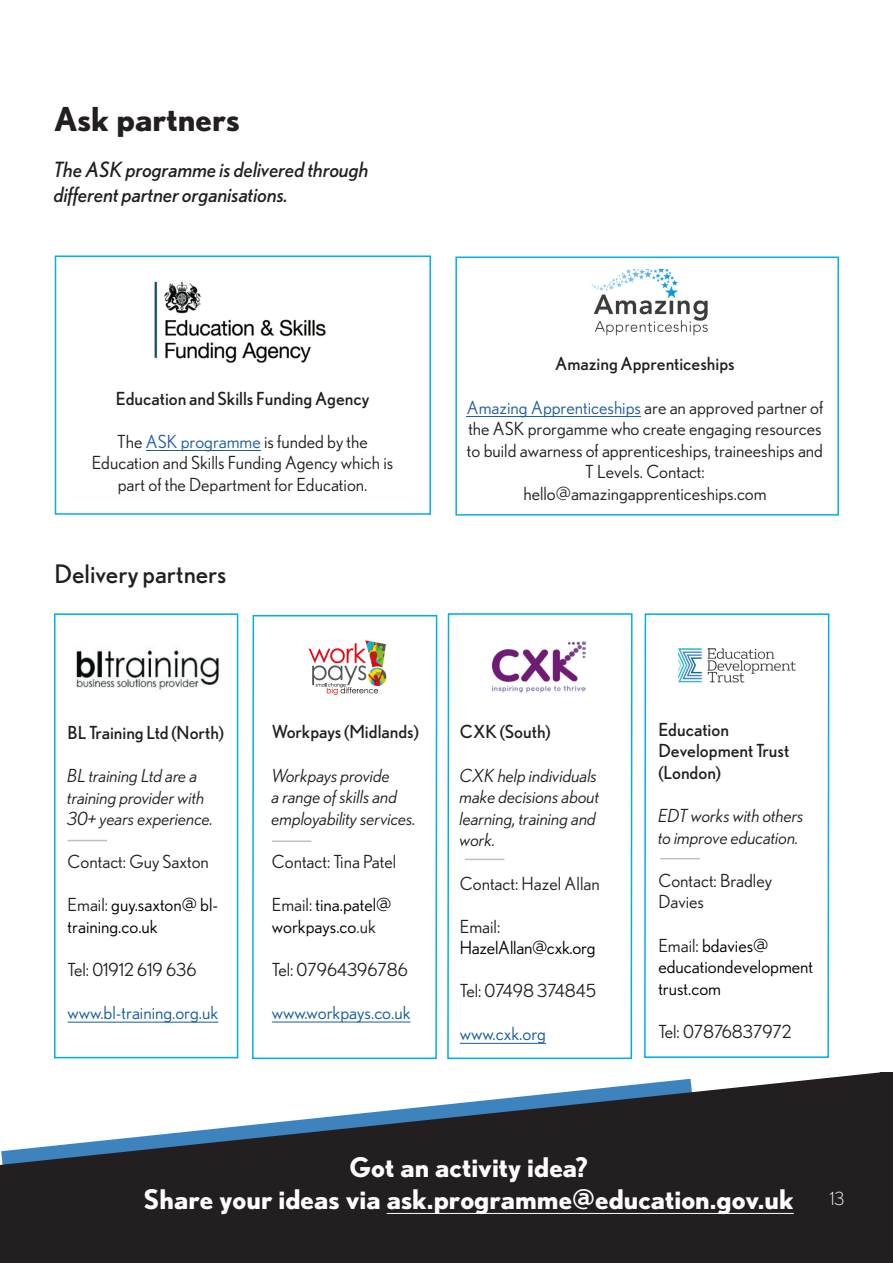
<style>
.page{position:relative;width:893px;height:1263px;background:#fff}
.page>*{position:absolute;margin:0;border:0;box-sizing:border-box;transform-origin:0 0}
.t1{font:700 33px "Nobel";color:#231f20}
.t2{font:700 27px/32.4px "Nobel";color:#fff;text-align:center}
.t3{font:25.5px "Nobel";color:#231f20}
.t4{font:italic 21px/24.9px "Nobel";color:#231f20}
.t5{font:18px/21.6px "Nobel";color:#231f20;text-align:center}
.t6{font:italic 18px/21.6px "Nobel";color:#231f20}
.t7{font:18px/21.6px "Nobel";color:#231f20}
.t8{font:18px/21.6px "Nobel";color:#000}
.t9{font:18px "Nobel";color:#175d9e}
.t10{font:300 18px "Nobel";color:#fff}
.s1{color:#205e9f}
.s2{color:#231f20}
</style>
<div class="page">
<div style="left:0;top:1165px;width:893px;height:98px;background:#231f20"></div>
<svg style="left:1px;top:1072px;width:879px;height:142px;fill:#231f20"></svg>
<svg style="left:644px;top:613px;width:186px;height:445px"></svg>
<svg style="left:447px;top:613px;width:186px;height:447px"></svg>
<svg style="left:252px;top:614px;width:186px;height:446px"></svg>
<div style="left:55px;top:255px;width:376px;height:260px;border:2px solid #00aeef"></div>
<div style="left:455px;top:257px;width:384px;height:259px;border:2px solid #00aeef"></div>
<div style="left:54px;top:613px;width:184px;height:445px;border:2px solid #00aeef"></div>
<img style="left:154px;top:281px;width:172px;height:82px">
<img style="left:76px;top:650px;width:144px;height:40px">
<img style="left:288px;top:637px;width:113px;height:66px">
<img style="left:480px;top:634px;width:127px;height:71px">
<img style="left:665px;top:641px;width:138px;height:55px">
<img style="left:591px;top:270px;width:117px;height:66px">
<hr style="left:68px;top:840px;width:39px;height:1px;background:#231f20">
<hr style="left:272px;top:840px;width:39px;height:2px;background:#231f20">
<hr style="left:465px;top:859px;width:39px;height:1px;background:#231f20">
<hr style="left:660px;top:858px;width:40px;height:1px;background:#231f20">
<hr style="left:387px;top:1213px;width:407px;height:1px;background:#fff">
<hr style="left:146px;top:450px;width:115px;height:1px;background:#205e9f">
<hr style="left:467px;top:416px;width:174px;height:1px;background:#205e9f">
<hr style="left:68px;top:1022px;width:150px;height:1px;background:#175d9e">
<hr style="left:272px;top:1022px;width:139px;height:1px;background:#175d9e">
<div style="left:880px;top:1072px;width:13px;height:191px;background:#231f20"></div>
<hr style="left:460px;top:1043px;width:86px;height:1px;background:#175d9e">
<p class="t1" style="left:54px;top:99px;width:187px">Ask partners</p>
<p class="t4" style="left:54px;top:157px;width:316px">The ASK programme is delivered through different partner organisations.</p>
<p class="t7" style="left:116px;top:387px;width:255px">Education and Skills Funding Agency</p>
<p class="t5" style="left:92px;top:430px;width:303px">The <span class="s1">ASK programme</span> is funded by the<br>Education and Skills Funding Agency which is part of the Department for Education.</p>
<p class="t3" style="left:54px;top:559px;width:174px">Delivery partners</p>
<p class="t7" style="left:555px;top:353px;width:181px">Amazing Apprenticeships</p>
<p class="t5" style="left:467px;top:396px;width:358px"><span class="s1">Amazing Apprenticeships</span> are an approved partner of the ASK prorgamme who create engaging resources to build awarness of apprenticeships, traineeships and T Levels. Contact: hello@amazingapprenticeships.com</p>
<p class="t7" style="left:68px;top:721px;width:158px">BL Training Ltd (North)</p>
<p class="t6" style="left:68px;top:764px;width:147px">BL training Ltd are a training provider with<br>30+ years experience.</p>
<p class="t5" style="left:68px;top:851px;width:143px">Contact: Guy Saxton</p>
<p class="t8" style="left:68px;top:894px;width:152px"><span class="s2">Email:</span> guy.saxton@ bl&shy;training.co.uk</p>
<p class="t5" style="left:68px;top:959px;width:130px">Tel: 01912 619 636</p>
<p class="t9" style="left:68px;top:1002px;width:152px">www.bl-training.org.uk</p>
<p class="t7" style="left:272px;top:721px;width:149px">Workpays (Midlands)</p>
<p class="t6" style="left:272px;top:764px;width:146px">Workpays provide<br>a range of skills and employability services.</p>
<p class="t5" style="left:272px;top:850px;width:126px">Contact: Tina Patel</p>
<p class="t8" style="left:272px;top:894px;width:121px"><span class="s2">Email:</span> tina.patel@ workpays.co<span class="s2">.uk</span></p>
<p class="t5" style="left:272px;top:958px;width:138px">Tel: 07964396786</p>
<p class="t9" style="left:272px;top:1002px;width:140px">www.workpays.co.uk</p>
<p class="t7" style="left:460px;top:721px;width:92px">CXK (South)</p>
<p class="t6" style="left:460px;top:764px;width:141px">CXK help individuals make decisions about learning, training and work.</p>
<p class="t5" style="left:460px;top:872px;width:141px">Contact: Hazel Allan</p>
<p class="t8" style="left:460px;top:915px;width:137px"><span class="s2">Email:<br></span>HazelAllan@cxk.org</p>
<p class="t5" style="left:460px;top:980px;width:138px">Tel: 07498 374845</p>
<p class="t9" style="left:460px;top:1024px;width:88px">www.cxk.org</p>
<p class="t7" style="left:658px;top:718px;width:133px">Education<br>Development Trust (London)</p>
<p class="t6" style="left:658px;top:804px;width:147px">EDT works with others to improve education.</p>
<p class="t5" style="left:658px;top:869px;width:115px;text-align:left">Contact: Bradley<br>Davies</p>
<p class="t8" style="left:658px;top:934px;width:156px"><span class="s2">Email:</span> bdavies@ educationdevelopment trust.com</p>
<p class="t5" style="left:658px;top:1020px;width:135px">Tel: 07876837972</p>
<p class="t2" style="left:144px;top:1150px;width:652px">Got an activity idea?<br>Share your ideas via ask.programme@education.gov.uk</p>
<p class="t10" style="left:830px;top:1188px;width:16px">13</p>
</div>
